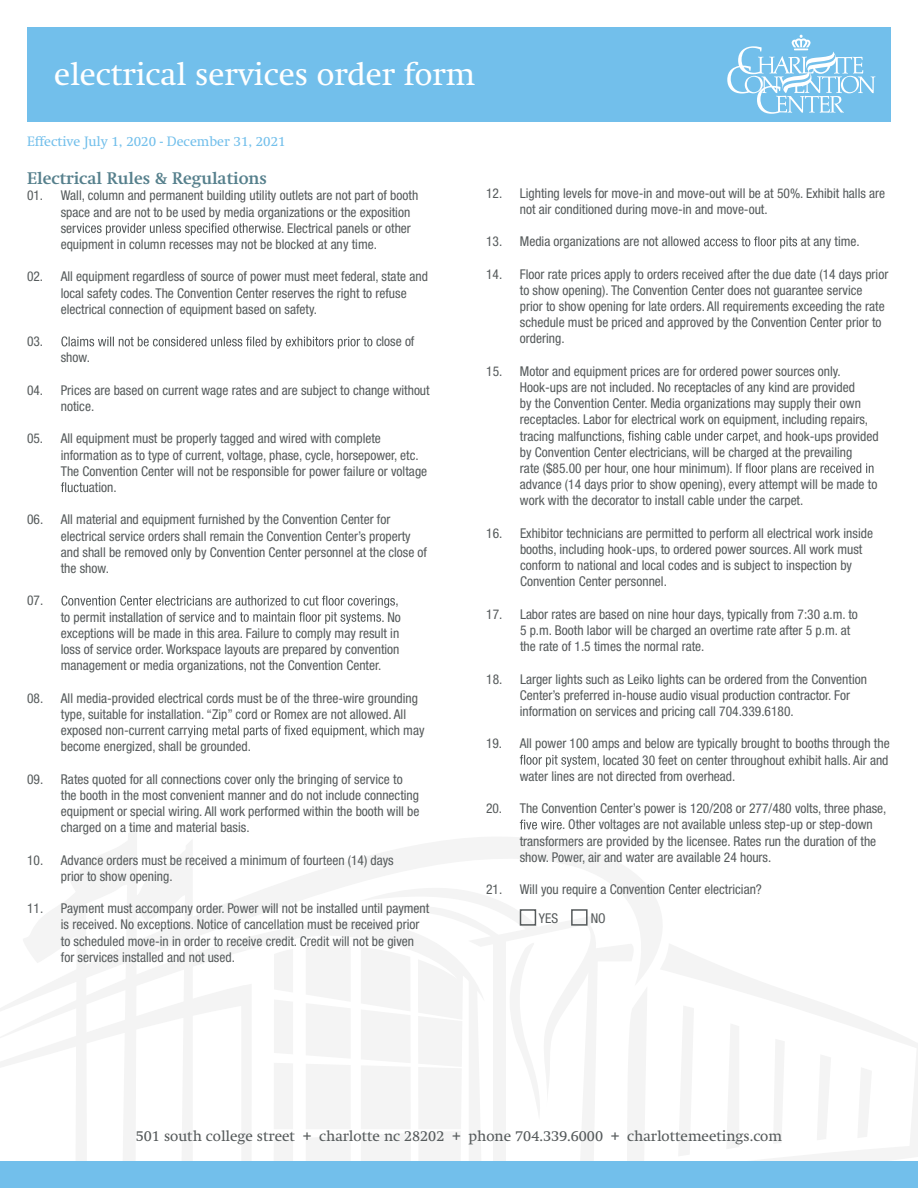
<style>
.page{position:relative;width:918px;height:1188px;background:#fff}
.page>*{position:absolute;margin:0;border:0;box-sizing:border-box;transform-origin:0 0}
.t1{font:31.5px "Swift";color:#fff}
.t2{font:700 16.5px "Swift";color:#56808c}
.t3{font:14.7px "Swift";color:#555a5b}
.t4{font:condensed 13.5px/16.2px "Helvetica Neue LT Std";color:#555a5b}
.t5{font:13.5px "Swift";color:#72bfeb}
</style>
<div class="page">
<svg style="left:77px;top:223px;width:204px;height:12px"></svg>
<svg style="left:61px;top:336px;width:311px;height:13px"></svg>
<svg style="left:61px;top:482px;width:27px;height:10px"></svg>
<svg style="left:61px;top:596px;width:334px;height:28px"></svg>
<svg style="left:188px;top:725px;width:176px;height:13px"></svg>
<svg style="left:679px;top:236px;width:118px;height:13px"></svg>
<svg style="left:628px;top:431px;width:130px;height:12px"></svg>
<svg style="left:736px;top:463px;width:138px;height:12px"></svg>
<svg style="left:520px;top:755px;width:76px;height:12px"></svg>
<svg style="left:0;top:820px;width:918px;height:368px"></svg>
<div style="left:520px;top:909px;width:16px;height:17px;border:2px solid #555a5b"></div>
<div style="left:571px;top:909px;width:17px;height:17px;border:2px solid #555a5b"></div>
<div style="left:27px;top:27px;width:864px;height:95px;background:#72bfeb"></div>
<svg style="left:727px;top:35px;width:148px;height:79px"></svg>
<h1 class="t1" style="left:54px;top:56px;width:423px">electrical services order form</h1>
<p class="t5" style="left:27px;top:133px;width:260px">Effective July 1, 2020 - December 31, 2021</p>
<p class="t2" style="left:27px;top:169px;width:242px">Electrical Rules &amp; Regulations</p>
<p class="t4" style="left:61px;top:187px;width:359px;text-indent:-34px">01. Wall, column and permanent building utility outlets are not part of booth space and are not to be used by media organizations or the exposition ser</p>
<p class="t4" style="left:61px;top:220px;width:352px;text-indent:221px">. Electrical panels or other equipment in column recesses may not be blocked at any time.</p>
<p class="t4" style="left:61px;top:268px;width:369px;text-indent:-34px">02. All equipment regardless of source of power must meet federal, state and local safety codes. The Convention Center reserves the right to refuse electrical connection of equipment based on safety.</p>
<p class="t4" style="left:27px;top:333px;width:18px">03.</p>
<p class="t4" style="left:376px;top:333px;width:40px">close of</p>
<p class="t4" style="left:61px;top:349px;width:31px">show.</p>
<p class="t4" style="left:61px;top:382px;width:370px;text-indent:-34px">04. Prices are based on current wage rates and are subject to change without notice.</p>
<p class="t4" style="left:27px;top:430px;width:355px">05. All equipment must be properly tagged and wired with complete</p>
<p class="t4" style="left:61px;top:447px;width:360px">information as to type of current, voltage, phase, cycle, horsepower, etc.</p>
<p class="t4" style="left:61px;top:463px;width:368px">The Convention Center will not be responsible for power failure or voltage</p>
<p class="t4" style="left:89px;top:479px;width:29px">ation.</p>
<p class="t4" style="left:61px;top:511px;width:368px;text-indent:-34px">06. All material and equipment furnished by the Convention Center for electrical service orders shall remain the Convention Center’s property and shall be removed only by Convention Center personnel at the close of the show.</p>
<p class="t4" style="left:27px;top:592px;width:18px">07.</p>
<p class="t4" style="left:395px;top:592px;width:5px">,</p>
<p class="t4" style="left:61px;top:609px;width:135px">to permit installation of ser</p>
<p class="t4" style="left:61px;top:609px;width:342px;text-align:justify;text-indent:321px">. No exceptions will be made in this area. Failure to comply may result in loss of service order. Workspace layouts are prepared by convention management or media organizations, not the Convention Center.</p>
<p class="t4" style="left:61px;top:690px;width:359px;text-indent:-34px">08. All media-provided electrical cords must be of the three-wire grounding type, suitable for installation. “Zip” cord or Romex are not allowed. All exposed non-current carr</p>
<p class="t4" style="left:364px;top:722px;width:62px">, which may</p>
<p class="t4" style="left:61px;top:738px;width:192px">become energized, shall be grounded.</p>
<p class="t4" style="left:61px;top:771px;width:360px;text-indent:-34px">09. Rates quoted for all connections cover only the bringing of service to the booth in the most convenient manner and do not include connecting equipment or special wiring. All work performed within the booth will be charged on a time and material basis.</p>
<p class="t4" style="left:61px;top:852px;width:334px;text-indent:-34px">10. Advance orders must be received a minimum of fourteen (14) days prior to show opening.</p>
<p class="t4" style="left:61px;top:900px;width:370px;text-indent:-34px">11. Payment must accompany order. Power will not be installed until payment is received. No exceptions. Notice of cancellation must be received prior to scheduled move-in in order to receive credit. Credit will not be given for services installed and not used.</p>
<p class="t4" style="left:520px;top:185px;width:367px;text-indent:-34px">12. Lighting levels for move-in and move-out will be at 50%. Exhibit halls are not air conditioned during move-in and move-out.</p>
<p class="t4" style="left:486px;top:233px;width:195px">13. Media organizations are not allo</p>
<p class="t4" style="left:801px;top:233px;width:61px">at any time.</p>
<p class="t4" style="left:520px;top:266px;width:370px;text-indent:-34px">14. Floor rate prices apply to orders received after the due date (14 days prior to show opening). The Convention Center does not guarantee service prior to show opening for late orders. All requirements exceeding the rate schedule must be priced and approved by the Convention Center prior to ordering.</p>
<p class="t4" style="left:520px;top:363px;width:350px;text-indent:-34px">15. Motor and equipment prices are for ordered power sources only.<br>Hook-ups are not included. No receptacles of any kind are provided by the Convention Center. Media organizations may supply their own receptacles. Labor for electrical work on equipment, including repairs, tracing malfunctions,</p>
<p class="t4" style="left:520px;top:428px;width:360px;text-indent:238px">, and hook-ups provided by Convention Center electricians, will be charged at the prevailing<br>rate ($85.00 per hour, one hour minimum).<br>advance (14 days prior to show opening), every attempt will be made to work with the decorator to install cable under the carpet.</p>
<p class="t4" style="left:520px;top:525px;width:355px;text-indent:-34px">16. Exhibitor technicians are permitted to perform all electrical work inside booths, including hook-ups, to ordered power sources. All work must conform to national and local codes and is subject to inspection by Convention Center personnel.</p>
<p class="t4" style="left:520px;top:606px;width:339px;text-indent:-34px">17. Labor rates are based on nine hour days, typically from 7:30 a.m. to<br>5 p.m. Booth labor will be charged an overtime rate after 5 p.m. at the rate of 1.5 times the normal rate.</p>
<p class="t4" style="left:520px;top:671px;width:349px;text-indent:-33px">18. Larger lights such as Leiko lights can be ordered from the Convention<br>Center’s preferred in-house audio visual production contractor. For information on services and pricing call 704.339.6180.</p>
<p class="t4" style="left:486px;top:735px;width:405px">19. All power 100 amps and below are typically brought to booths through the</p>
<p class="t4" style="left:597px;top:752px;width:293px">, located 30 feet on center throughout exhibit halls. Air and</p>
<p class="t4" style="left:520px;top:768px;width:217px">water lines are not directed from overhead.</p>
<p class="t4" style="left:486px;top:800px;width:402px">20. The Convention Center’s power is 120/208 or 277/480 volts, three phase,</p>
<p class="t4" style="left:562px;top:816px;width:312px">. Other voltages are not available unless step-up or step-down</p>
<p class="t4" style="left:520px;top:833px;width:358px">transformers are provided by the licensee. Rates run the duration of the</p>
<p class="t4" style="left:520px;top:849px;width:253px">show. Power, air and water are available 24 hours.</p>
<p class="t4" style="left:539px;top:875px;width:224px;line-height:28.5px;text-indent:-53px">21. Will you require a Convention Center electrician?<br>YES</p>
<p class="t4" style="left:591px;top:910px;width:17px">NO</p>
<p class="t3" style="left:136px;top:1128px;width:648px">501 south college street + charlotte nc 28202 + phone 704.339.6000 + charlottemeetings.com</p>
</div>
